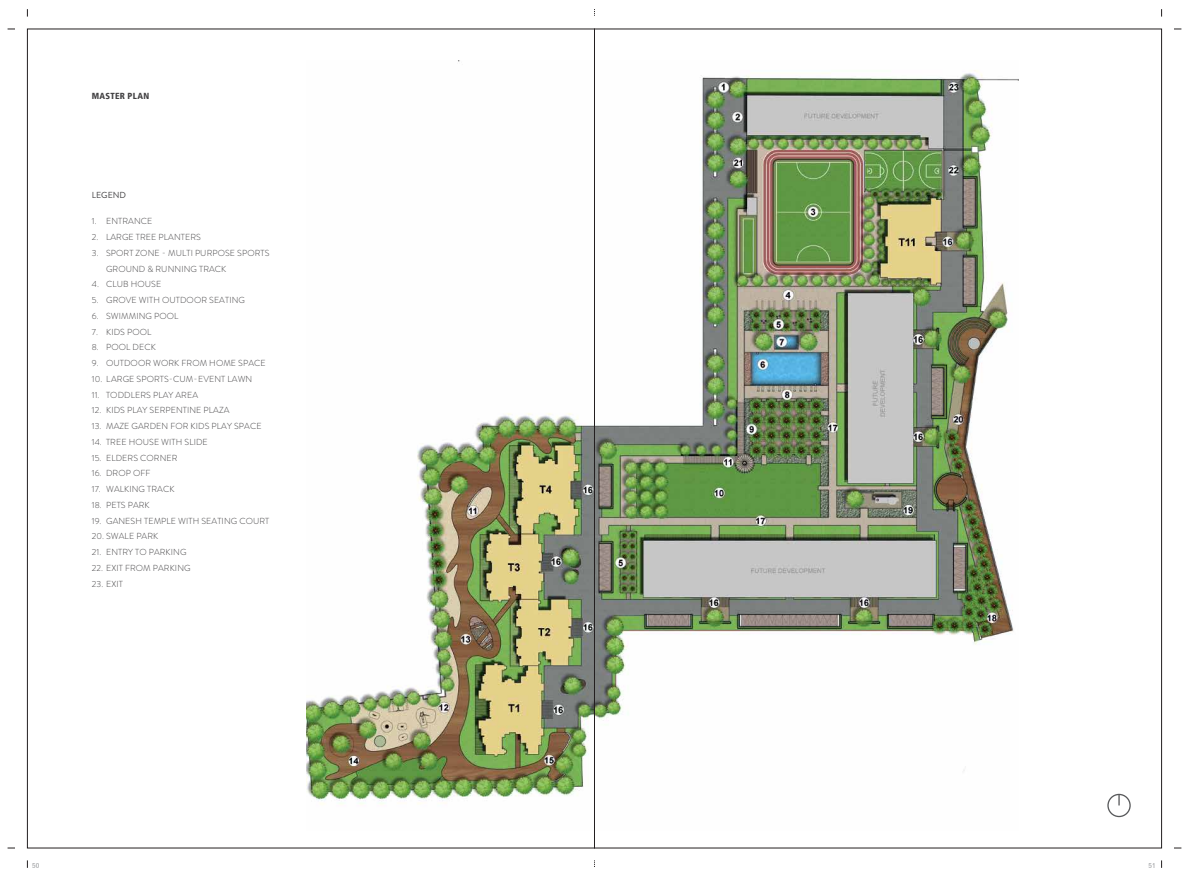
<style>
.page{position:relative;width:1189px;height:877px;background:#fff}
.page>*{position:absolute;margin:0;border:0;box-sizing:border-box;transform-origin:0 0}
.t1{font:300 8.75px/15.8px "Brandon Grotesque";letter-spacing:.01em;color:#414042}
.t2{font:900 condensed 8.75px "Frutiger LT";letter-spacing:.035em;color:#414042}
.t3{font:8.75px "Brandon Grotesque";color:#414042}
.t4{font:7px "Gothic 720 BT Roman B";color:#939598}
</style>
<div class="page">
<img style="left:307px;top:60px;width:712px;height:745px">
<div style="left:1107px;top:794px;width:24px;height:23px;border:1px solid #58595b;border-radius:50%"></div>
<svg style="left:1118px;top:794px;width:2px;height:11px"></svg>
<p class="t2" style="left:92px;top:91px;width:59px">MASTER PLAN</p>
<p class="t3" style="left:92px;top:188px;width:36px">LEGEND</p>
<p class="t1" style="left:92px;top:214px;width:62px">1. ENTRANCE</p>
<p class="t1" style="left:92px;top:229px;width:111px">2. LARGE TREE PLANTERS</p>
<p class="t1" style="left:106px;top:245px;width:165px;text-indent:-14px">3. SPORT ZONE - MULTI PURPOSE SPORTS<br>GROUND &amp; RUNNING TRACK</p>
<p class="t1" style="left:92px;top:277px;width:71px">4. CLUB HOUSE</p>
<p class="t1" style="left:92px;top:292px;width:155px">5. GROVE WITH OUTDOOR SEATING</p>
<p class="t1" style="left:92px;top:308px;width:88px">6. SWIMMING POOL</p>
<p class="t1" style="left:92px;top:324px;width:61px">7. KIDS POOL</p>
<p class="t1" style="left:92px;top:340px;width:66px">8. POOL DECK</p>
<p class="t1" style="left:92px;top:355px;width:175px">9. OUTDOOR WORK FROM HOME SPACE</p>
<p class="t1" style="left:92px;top:371px;width:162px">10. LARGE SPORTS-CUM-EVENT LAWN</p>
<p class="t1" style="left:92px;top:387px;width:108px">11. TODDLERS PLAY AREA</p>
<p class="t1" style="left:92px;top:403px;width:139px">12. KIDS PLAY SERPENTINE PLAZA</p>
<p class="t1" style="left:92px;top:418px;width:171px">13. MAZE GARDEN FOR KIDS PLAY SPACE</p>
<p class="t1" style="left:92px;top:434px;width:118px">14. TREE HOUSE WITH SLIDE</p>
<p class="t1" style="left:92px;top:450px;width:87px">15. ELDERS CORNER</p>
<p class="t1" style="left:92px;top:466px;width:60px">16. DROP OFF</p>
<p class="t1" style="left:92px;top:481px;width:84px">17. WALKING TRACK</p>
<p class="t1" style="left:92px;top:497px;width:59px">18. PETS PARK</p>
<p class="t1" style="left:92px;top:513px;width:179px">19. GANESH TEMPLE WITH SEATING COURT</p>
<p class="t1" style="left:92px;top:529px;width:68px">20. SWALE PARK</p>
<p class="t1" style="left:92px;top:544px;width:96px">21. ENTRY TO PARKING</p>
<p class="t1" style="left:92px;top:560px;width:100px">22. EXIT FROM PARKING</p>
<p class="t1" style="left:92px;top:576px;width:33px">23. EXIT</p>
<p class="t4" style="left:32px;top:861px;width:9px">50</p>
<p class="t4" style="left:1148px;top:861px;width:9px">51</p>
</div>
